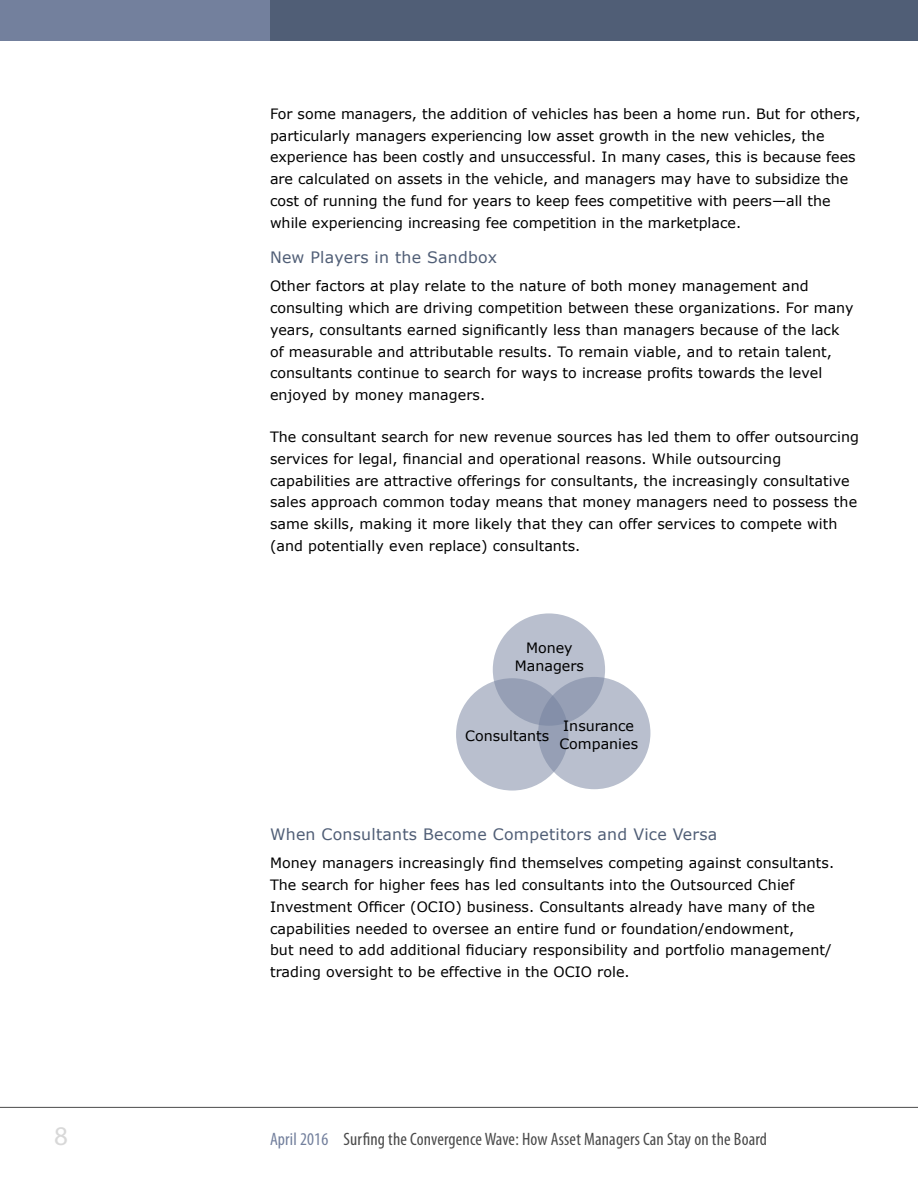
<style>
.page{position:relative;width:918px;height:1188px;background:#fff}
.page>*{position:absolute;margin:0;border:0;box-sizing:border-box;transform-origin:0 0}
.t1{font:27px "Myriad Pro";color:#d8d8d8}
.t2{font:condensed 18px "Myriad Pro";letter-spacing:.01em;color:#4a4a4a}
.t3{font:15.75px "Verdana";letter-spacing:.015em;color:#505e76}
.t4{font:14.25px/21.8px "Verdana";letter-spacing:.005em;color:#000}
.s1{color:#73809d}
</style>
<div class="page">
<div style="left:0;top:0;width:918px;height:40px;background:#73809d"></div>
<div style="left:270px;top:0;width:648px;height:40px;background:#505e76"></div>
<hr style="left:0;top:1107px;width:918px;height:1px;background:#4a4a4a">
<div style="left:493px;top:613px;width:112px;height:113px;background:#b9bfce;border-radius:50%"></div>
<svg style="left:456px;top:678px;width:112px;height:113px;background:#b2b9c9"></svg>
<svg style="left:538px;top:677px;width:112px;height:112px;background:#adb4c5"></svg>
<p class="t4" style="left:270px;top:103px;width:592px">For some managers, the addition of vehicles has been a home run. But for others, particularly managers experiencing low asset growth in the new vehicles, the experience has been costly and unsuccessful. In many cases, this is because fees are calculated on assets in the vehicle, and managers may have to subsidize the cost of running the fund for years to keep fees competitive with peers—all the while experiencing increasing fee competition in the marketplace.</p>
<p class="t3" style="left:270px;top:246px;width:229px">New Players in the Sandbox</p>
<p class="t4" style="left:270px;top:275px;width:585px">Other factors at play relate to the nature of both money management and consulting which are driving competition between these organizations. For many years, consultants earned significantly less than managers because of the lack of measurable and attributable results. To remain viable, and to retain talent, consultants continue to search for ways to increase profits towards the level enjoyed by money managers.</p>
<p class="t4" style="left:270px;top:426px;width:591px">The consultant search for new revenue sources has led them to offer outsourcing services for legal, financial and operational reasons. While outsourcing capabilities are attractive offerings for consultants, the increasingly consultative sales approach common today means that money managers need to possess the same skills, making it more likely that they can offer services to compete with (and potentially even replace) consultants.</p>
<p class="t4" style="left:515px;top:639px;width:71px;line-height:18px;text-align:center">Money<br>Managers</p>
<p class="t4" style="left:465px;top:724px;width:86px">Consultants</p>
<p class="t4" style="left:559px;top:717px;width:80px;line-height:18px">Insurance<br>Companies</p>
<p class="t3" style="left:270px;top:823px;width:449px">When Consultants Become Competitors and Vice Versa</p>
<p class="t4" style="left:270px;top:852px;width:566px">Money managers increasingly find themselves competing against consultants.<br>The search for higher fees has led consultants into the Outsourced Chief Investment Officer (OCIO) business. Consultants already have many of the capabilities needed to oversee an entire fund or foundation/endowment,<br>but need to add additional fiduciary responsibility and portfolio management/ trading oversight to be effective in the OCIO role.</p>
<h1 class="t1" style="left:54px;top:1120px;width:15px">8</h1>
<p class="t2" style="left:270px;top:1128px;width:499px"><span class="s1">April 2016</span> Surfing the Convergence Wave: How Asset Managers Can Stay on the Board</p>
</div>
